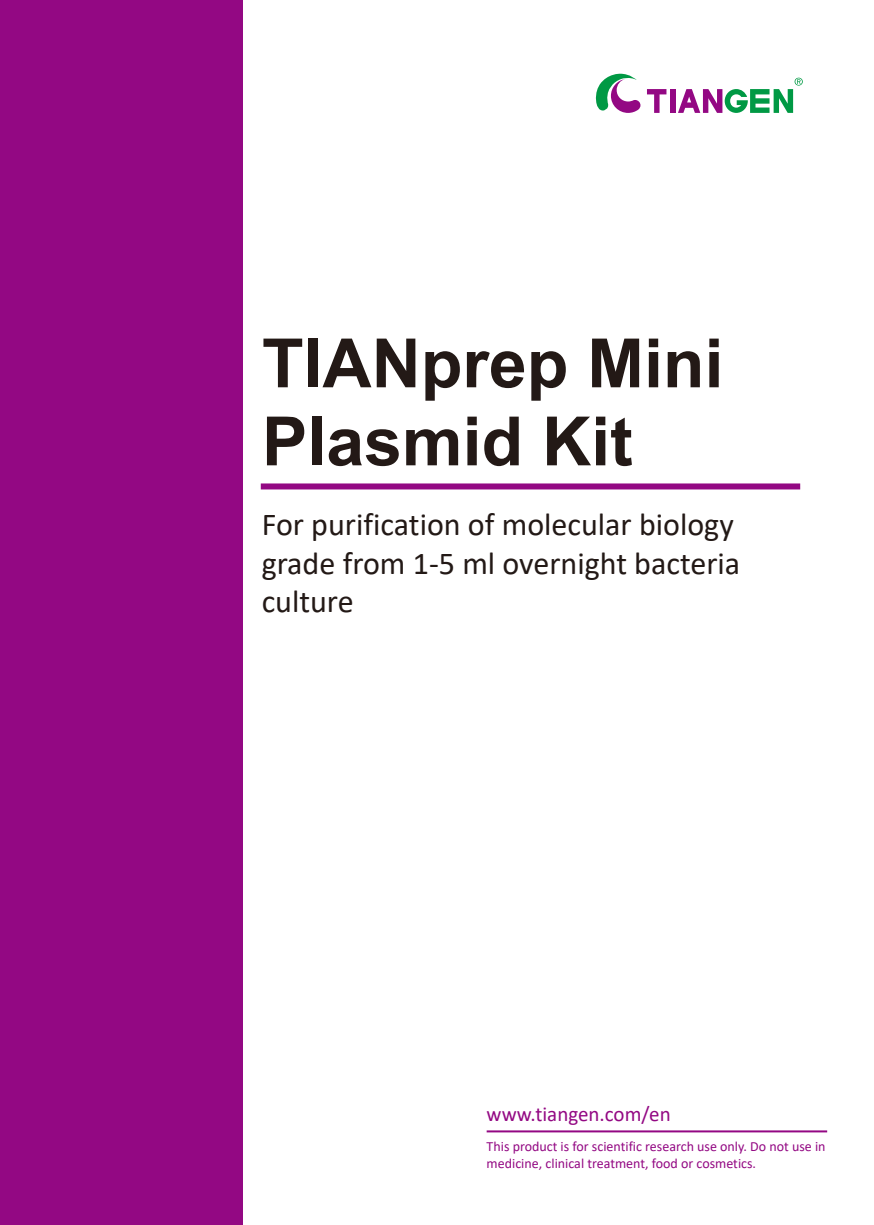
<style>
.page{position:relative;width:874px;height:1225px;background:#fff}
.page>*{position:absolute;margin:0;border:0;box-sizing:border-box;transform-origin:0 0}
.t1{font:700 68px/78px "Arial";color:#231916}
.t2{font:32px/38.4px "Calibri";color:#231916}
.t3{font:21px "Calibri";color:#930883}
.小标题{font:14px/16.8px "Calibri";color:#930883}
</style>
<div class="page">
<div style="left:261px;top:483px;width:538px;height:6px;background:#930883"></div>
<div style="left:0;top:0;width:243px;height:1225px;background:#930883"></div>
<hr style="left:486px;top:1130px;width:340px;height:2px;background:#930883">
<svg style="left:595px;top:73px;width:45px;height:40px"></svg>
<div style="left:670px;top:89px;width:5px;height:24px;background:#930883"></div>
<svg style="left:647px;top:89px;width:19px;height:24px"></svg>
<svg style="left:678px;top:78px;width:124px;height:35px"></svg>
<p class="t1" style="left:262px;top:325px;width:462px">TIANprep Mini<br>Plasmid Kit</p>
<p class="t2" style="left:261px;top:504px;width:479px">For purification of molecular biology grade from 1-5 ml overnight bacteria culture</p>
<p class="t3" style="left:486px;top:1099px;width:185px">www.tiangen.com/en</p>
<p class="小标题" style="left:486px;top:1138px;width:340px">This product is for scientific research use only. Do not use in medicine, clinical treatment, food or cosmetics.</p>
</div>
